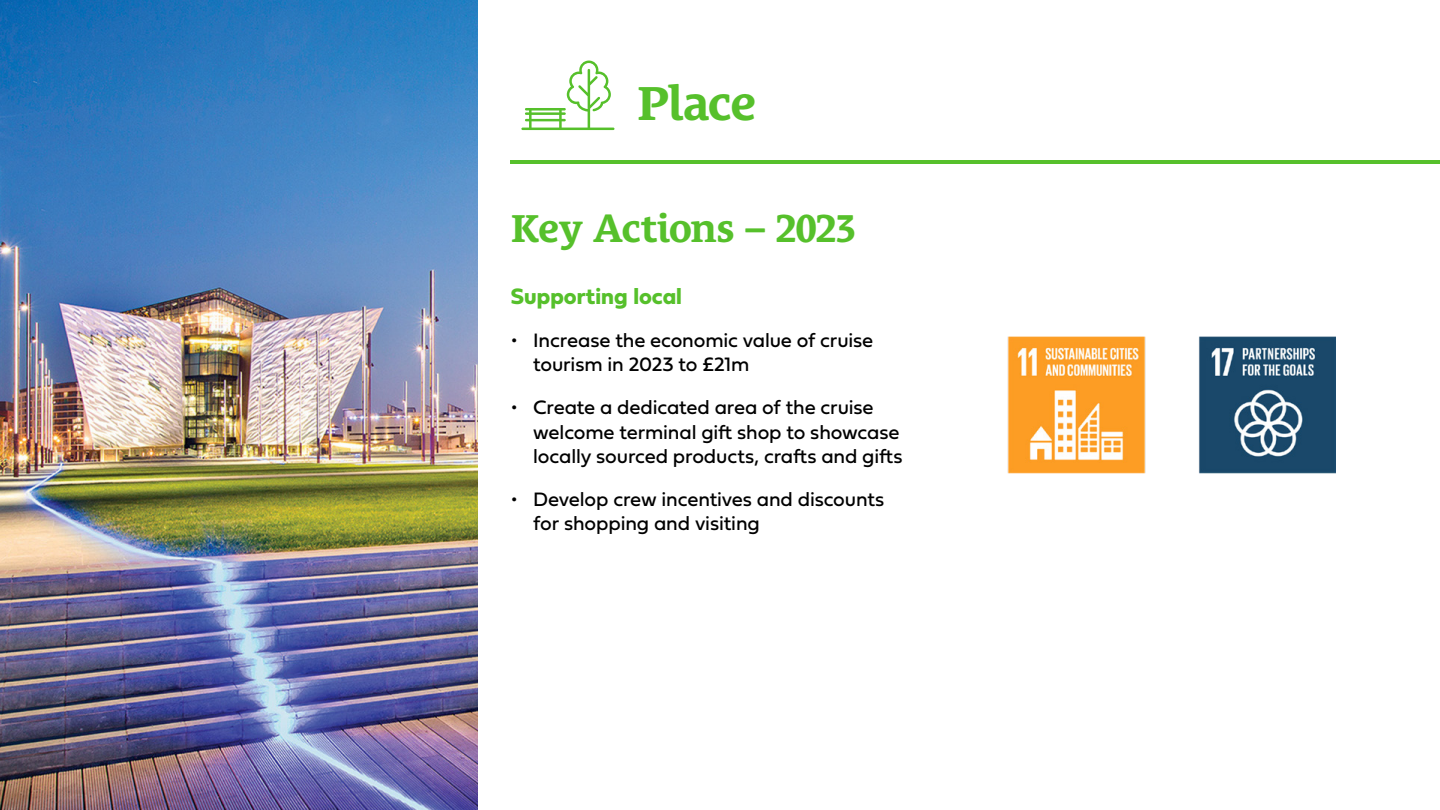
<style>
.page{position:relative;width:1440px;height:810px;background:#fff}
.page>*{position:absolute;margin:0;border:0;box-sizing:border-box;transform-origin:0 0}
.t1{font:700 48.75px "Le Monde Courrier Std";letter-spacing:-.035em;color:#56c02b}
.t2{font:700 39.75px "Le Monde Courrier Std";letter-spacing:-.015em;color:#56c02b}
.t3{font:23.25px "Fieldwork Geo Bold";color:#56c02b}
.t4{font:20.25px/24.3px "Fieldwork Geo Regular";letter-spacing:-.005em;color:#000}
</style>
<div class="page">
<img style="left:0;top:0;width:477px;height:810px">
<hr style="left:511px;top:160px;width:929px;height:4px;background:#56c02b">
<svg style="left:521px;top:61px;width:94px;height:69px"></svg>
<img style="left:1007px;top:336px;width:328px;height:138px">
<h1 class="t1" style="left:637px;top:75px;width:121px">Place</h1>
<h2 class="t2" style="left:511px;top:205px;width:347px">Key Actions – 2023</h2>
<p class="t3" style="left:511px;top:278px;width:173px">Supporting local</p>
<p class="t4" style="left:533px;top:327px;width:342px;text-indent:-22px">• Increase the economic value of cruise tourism in 2023 to £21m</p>
<p class="t4" style="left:533px;top:395px;width:371px;text-indent:-22px">• Create a dedicated area of the cruise welcome terminal gift shop to showcase locally sourced products, crafts and gifts</p>
<p class="t4" style="left:533px;top:486px;width:353px;text-indent:-22px">• Develop crew incentives and discounts for shopping and visiting</p>
</div>
